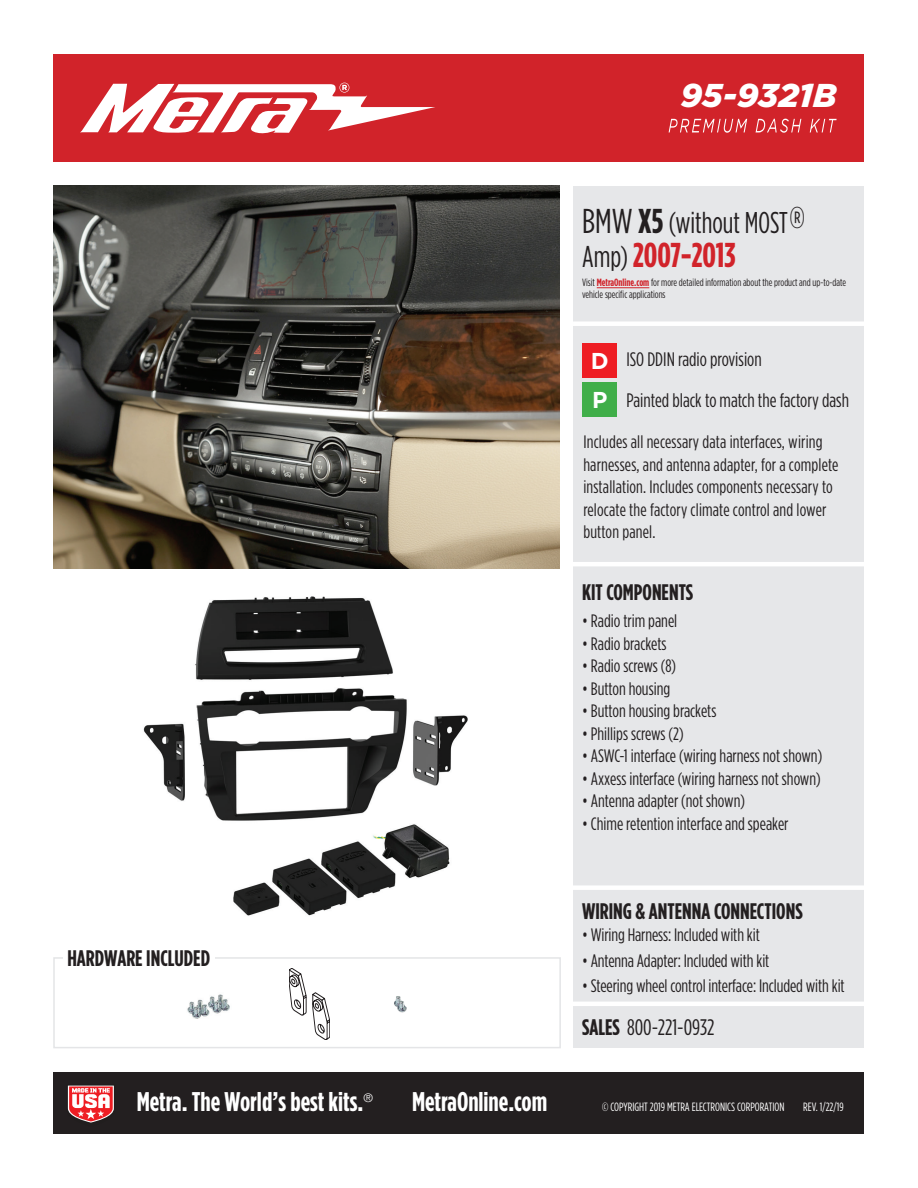
<style>
.page{position:relative;width:918px;height:1188px;background:#fff}
.page>*{position:absolute;margin:0;border:0;box-sizing:border-box;transform-origin:0 0}
.t1{font:700 34.5px "Gotham Condensed";color:#d1232a}
.t2{font:italic 900 33px "Gotham";letter-spacing:-.005em;color:#fff}
.t3{font:30px "Gotham Condensed";color:#231f20;scale:.95 1}
.t4{font:700 27px "Gotham Condensed";color:#fff}
.t5{font:700 22.95px "Gotham";color:#fff}
.t6{font:700 22.5px "Gotham Condensed";color:#231f20}
.t7{font:22.5px "Gotham Condensed";color:#231f20}
.t8{font:19.5px/40.5px "Gotham Condensed";color:#231f20}
.t9{font:18px/22.5px "Gotham Condensed";color:#231f20}
.t10{font:12px "Gotham Condensed";color:#fff}
.t11{font:300 12px "Helvetica Neue";color:#fff}
.t12{font:10.5px/12px "Gotham Condensed";color:#231f20}
.s1{font-size:34.5px}
.s2{font-weight:700;font-size:34.5px}
.s3{font-weight:400;font-size:30px;color:#231f20}
.s4{font-weight:700;color:#d1232a}
.s5{font-weight:700}
</style>
<div class="page">
<div style="left:53px;top:1072px;width:810px;height:62px;background:#231f20"></div>
<div style="left:53px;top:54px;width:810px;height:108px;background:#d1232a"></div>
<svg style="left:80px;top:83px;width:355px;height:51px"></svg>
<svg style="left:669px;top:119px;width:168px;height:14px"></svg>
<div style="left:573px;top:186px;width:290px;height:862px;background:#e6e7e9"></div>
<svg style="left:67px;top:1085px;width:47px;height:38px;background:#d47679"></svg>
<div style="left:53px;top:957px;width:508px;height:91px;border:2px solid #e4e5e7"></div>
<img style="left:143px;top:596px;width:325px;height:320px">
<div style="left:63px;top:947px;width:151px;height:24px;background:#fff"></div>
<div style="left:573px;top:321px;width:295px;height:5px;background:#fff"></div>
<div style="left:583px;top:343px;width:34px;height:35px;background:#ee1d23"></div>
<hr style="left:572px;top:562px;width:294px;height:4px;background:#fff">
<div style="left:572px;top:885px;width:294px;height:5px;background:#fff"></div>
<hr style="left:572px;top:1002px;width:294px;height:4px;background:#fff">
<hr style="left:597px;top:288px;width:52px;height:1px;background:#d1232a">
<img style="left:53px;top:186px;width:506px;height:382px">
<div style="left:583px;top:383px;width:34px;height:34px;background:#40ae49"></div>
<img style="left:394px;top:996px;width:13px;height:16px">
<img style="left:187px;top:994px;width:43px;height:25px">
<svg style="left:289px;top:968px;width:17px;height:47px"></svg>
<svg style="left:313px;top:993px;width:17px;height:47px"></svg>
<h2 class="t2" style="left:681px;top:77px;width:157px">95-9321B</h2>
<h3 class="t3" style="left:582px;top:206px;width:236px"><span class="s1">BMW</span> <span class="s2">X5</span> (without MOST®</h3>
<h1 class="t1" style="left:582px;top:236px;width:155px"><span class="s3">Amp)</span> 2007-2013</h1>
<p class="t12" style="left:582px;top:277px;width:265px">Visit <span class="s4">MetraOnline.com</span> for more detailed information about the product and up-to-date vehicle specific applications</p>
<p class="t5" style="left:591px;top:347px;width:19px">D</p>
<p class="t5" style="left:592px;top:387px;width:17px">P</p>
<p class="t8" style="left:626px;top:339px;width:224px">ISO DDIN radio provision<br>Painted black to match the factory dash</p>
<p class="t9" style="left:583px;top:431px;width:257px">Includes all necessary data interfaces, wiring harnesses, and antenna adapter, for a complete installation. Includes components necessary to relocate the factory climate control and lower button panel.</p>
<p class="t6" style="left:67px;top:945px;width:144px">HARDWARE INCLUDED</p>
<p class="t6" style="left:582px;top:580px;width:113px">KIT COMPONENTS</p>
<p class="t9" style="left:582px;top:610px;width:97px">• Radio trim panel</p>
<p class="t9" style="left:582px;top:632px;width:86px">• Radio brackets</p>
<p class="t9" style="left:582px;top:655px;width:96px">• Radio screws (8)</p>
<p class="t9" style="left:582px;top:677px;width:90px">• Button housing</p>
<p class="t9" style="left:582px;top:700px;width:136px">• Button housing brackets</p>
<p class="t9" style="left:582px;top:722px;width:103px">• Phillips screws (2)</p>
<p class="t9" style="left:582px;top:745px;width:242px">• ASWC-1 interface (wiring harness not shown)</p>
<p class="t9" style="left:582px;top:767px;width:240px">• Axxess interface (wiring harness not shown)</p>
<p class="t9" style="left:582px;top:790px;width:164px">• Antenna adapter (not shown)</p>
<p class="t9" style="left:582px;top:812px;width:208px">• Chime retention interface and speaker</p>
<p class="t6" style="left:582px;top:898px;width:222px">WIRING &amp; ANTENNA CONNECTIONS</p>
<p class="t9" style="left:582px;top:924px;width:179px">• Wiring Harness: Included with kit</p>
<p class="t9" style="left:582px;top:949px;width:189px">• Antenna Adapter: Included with kit</p>
<p class="t9" style="left:582px;top:975px;width:264px">• Steering wheel control interface: Included with kit</p>
<p class="t7" style="left:582px;top:1015px;width:134px"><span class="s5">SALES</span> 800-221-0932</p>
<h3 class="t4" style="left:137px;top:1087px;width:228px">Metra. The World’s best kits.</h3>
<p class="t11" style="left:363px;top:1088px;width:11px">®</p>
<h3 class="t4" style="left:412px;top:1087px;width:137px">MetraOnline.com</h3>
<p class="t10" style="left:602px;top:1100px;width:184px">© COPYRIGHT 2019 METRA ELECTRONICS CORPORATION</p>
<p class="t10" style="left:803px;top:1100px;width:42px">REV. 1/22/19</p>
</div>
